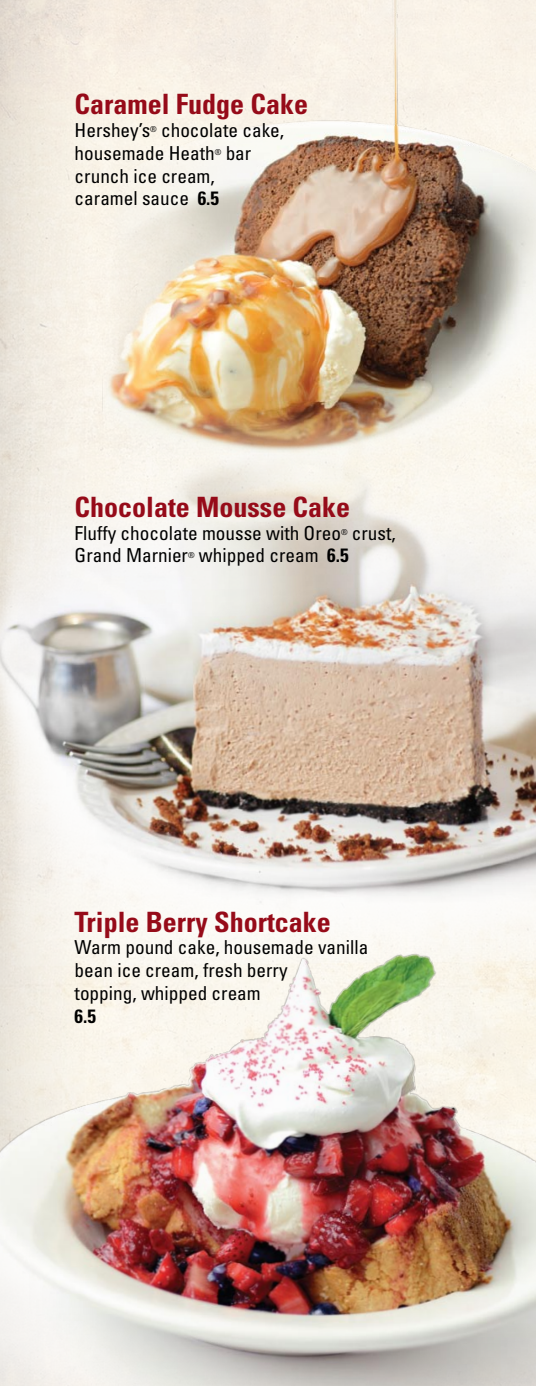
<style>
.page{position:relative;width:536px;height:1386px;background:#fff}
.page>*{position:absolute;margin:0;border:0;box-sizing:border-box;transform-origin:0 0}
.t1{font:700 condensed 28px "Univers";color:#960b19}
.t2{font:condensed 19.25px/22.8px "Univers";color:#000}
.t3{font:700 condensed 19.25px "Univers";color:#000}
.t4{font:condensed 8.22px "Univers";color:#000}
.s1{font-weight:700}
</style>
<div class="page">
<svg style="left:0;top:0;width:103px;height:425px;background:#f1eae0"></svg>
<img style="left:0;top:425px;width:536px;height:291px">
<img style="left:103px;top:0;width:433px;height:518px">
<img style="left:0;top:716px;width:536px;height:670px">
<h1 class="t1" style="left:75px;top:87px;width:235px">Caramel Fudge Cake</h1>
<p class="t2" style="left:75px;top:118px;width:77px">Hershey’s</p>
<p class="t4" style="left:150px;top:124px;width:8px">®</p>
<p class="t2" style="left:75px;top:118px;width:211px;text-indent:86px">chocolate cake, housemade Heath</p>
<p class="t4" style="left:215px;top:147px;width:8px">®</p>
<p class="t2" style="left:225px;top:141px;width:27px">bar</p>
<p class="t2" style="left:75px;top:164px;width:146px">crunch ice cream, caramel sauce <span class="s1">6.5</span></p>
<h1 class="t1" style="left:75px;top:490px;width:277px">Chocolate Mousse Cake</h1>
<p class="t2" style="left:75px;top:521px;width:268px">Fluffy chocolate mousse with Oreo</p>
<p class="t4" style="left:341px;top:527px;width:8px">®</p>
<p class="t2" style="left:352px;top:521px;width:45px">crust,</p>
<p class="t2" style="left:75px;top:544px;width:115px">Grand Marnier</p>
<p class="t4" style="left:188px;top:550px;width:8px">®</p>
<p class="t2" style="left:199px;top:544px;width:151px">whipped cream <span class="s1">6.5</span></p>
<h1 class="t1" style="left:75px;top:905px;width:258px">Triple Berry Shortcake</h1>
<p class="t2" style="left:75px;top:936px;width:295px">Warm pound cake, housemade vanilla bean ice cream, fresh berry<br>topping, whipped cream</p>
<p class="t3" style="left:75px;top:1004px;width:23px">6.5</p>
</div>
